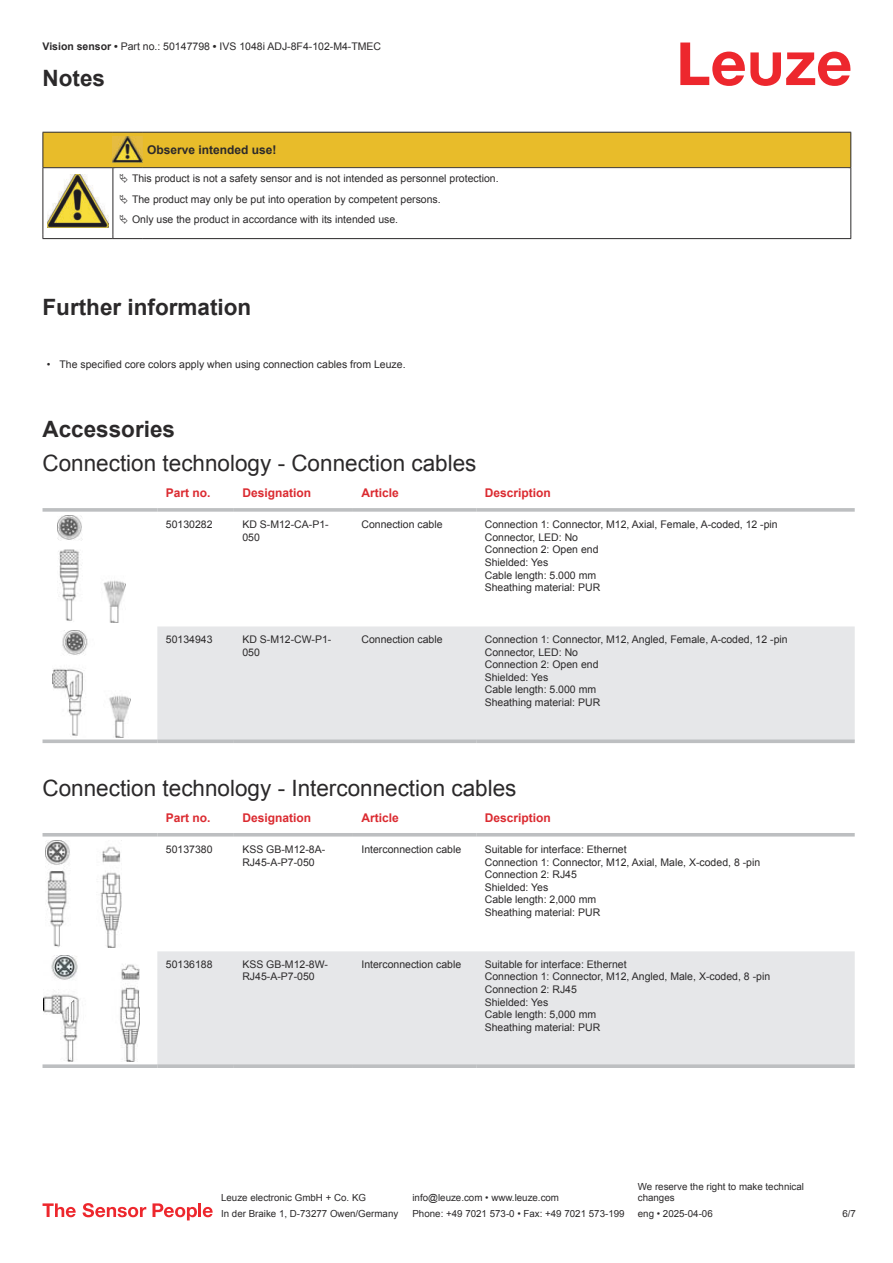
<style>
.page{position:relative;width:893px;height:1263px;background:#fff}
.page>*{position:absolute;margin:0;border:0;box-sizing:border-box;transform-origin:0 0}
.t1{font:22.5px "Arial";color:#2b292a}
.t2{font:700 22.5px "Arial";color:#2b292a}
.t3{font:700 12px "Arial";color:#db2a30}
.t4{font:700 12px "Arial";color:#2b292a}
.t5{font:10.5px/12.6px "Arial";color:#2b292a}
.t6{font:9.75px/11.7px "Arial";color:#2b292a}
.s1{font-weight:700}
</style>
<div class="page">
<svg style="left:680px;top:43px;width:170px;height:43px"></svg>
<div style="left:157px;top:626px;width:698px;height:113px;background:#e6e7e9"></div>
<svg style="left:43px;top:508px;width:114px;height:4px"></svg>
<svg style="left:157px;top:508px;width:77px;height:4px"></svg>
<svg style="left:234px;top:508px;width:119px;height:4px"></svg>
<svg style="left:353px;top:508px;width:123px;height:4px"></svg>
<svg style="left:476px;top:508px;width:379px;height:4px;background:#c3c5c7"></svg>
<svg style="left:43px;top:739px;width:114px;height:4px"></svg>
<svg style="left:157px;top:739px;width:77px;height:4px"></svg>
<svg style="left:234px;top:739px;width:119px;height:4px"></svg>
<svg style="left:353px;top:739px;width:123px;height:4px"></svg>
<svg style="left:476px;top:739px;width:379px;height:4px;background:#c2c4c6"></svg>
<img style="left:57px;top:516px;width:68px;height:106px">
<img style="left:52px;top:631px;width:79px;height:106px">
<svg style="left:43px;top:836px;width:812px;height:191px"></svg>
<div style="left:157px;top:951px;width:698px;height:113px;background:#e6e7e9"></div>
<hr style="left:43px;top:833px;width:114px;height:3px;background:#bdbfc1">
<hr style="left:157px;top:833px;width:77px;height:3px;background:#bdbfc1">
<hr style="left:234px;top:833px;width:119px;height:3px;background:#bdbfc1">
<hr style="left:353px;top:833px;width:123px;height:3px;background:#bdbfc1">
<hr style="left:476px;top:833px;width:379px;height:3px;background:#bdbfc1">
<svg style="left:43px;top:1064px;width:114px;height:4px"></svg>
<svg style="left:157px;top:1064px;width:77px;height:4px"></svg>
<svg style="left:234px;top:1064px;width:119px;height:4px"></svg>
<svg style="left:353px;top:1064px;width:123px;height:4px"></svg>
<svg style="left:476px;top:1064px;width:379px;height:4px;background:#c1c3c5"></svg>
<img style="left:45px;top:841px;width:93px;height:106px">
<img style="left:44px;top:956px;width:95px;height:106px">
<svg style="left:43px;top:1203px;width:33px;height:14px"></svg>
<svg style="left:83px;top:1203px;width:63px;height:14px"></svg>
<svg style="left:153px;top:1203px;width:44px;height:17px"></svg>
<hr style="left:198px;top:1203px;width:3px;height:14px;background:#ed272d">
<svg style="left:203px;top:1207px;width:10px;height:10px"></svg>
<hr style="left:43px;top:238px;width:70px;height:1px;background:#2b292a">
<hr style="left:113px;top:238px;width:30px;height:1px;background:#2b292a">
<hr style="left:143px;top:238px;width:708px;height:1px;background:#2b292a">
<svg style="left:43px;top:132px;width:808px;height:106px"></svg>
<p class="t5" style="left:43px;top:41px;width:340px"><span class="s1">Vision sensor •</span> Part no.: 50147798 <span class="s1">•</span> IVS 1048i ADJ-8F4-102-M4-TMEC</p>
<h1 class="t2" style="left:43px;top:70px;width:64px">Notes</h1>
<p class="t4" style="left:147px;top:145px;width:131px">Observe intended use!</p>
<p class="t5" style="left:132px;top:170px;width:368px;line-height:20.2px">This product is not a safety sensor and is not intended as personnel protection.<br>The product may only be put into operation by competent persons.<br>Only use the product in accordance with its intended use.</p>
<h1 class="t2" style="left:43px;top:299px;width:210px">Further information</h1>
<p class="t5" style="left:47px;top:359px;width:360px">• The specified core colors apply when using connection cables from Leuze.</p>
<h1 class="t2" style="left:43px;top:421px;width:134px">Accessories</h1>
<h1 class="t1" style="left:43px;top:455px;width:435px">Connection technology - Connection cables</h1>
<p class="t3" style="left:166px;top:488px;width:46px">Part no.</p>
<p class="t3" style="left:242px;top:488px;width:70px">Designation</p>
<p class="t3" style="left:361px;top:488px;width:39px">Article</p>
<p class="t3" style="left:485px;top:488px;width:68px">Description</p>
<p class="t5" style="left:166px;top:519px;width:48px">50130282</p>
<p class="t5" style="left:242px;top:519px;width:88px">KD S-M12-CA-P1-<br>050</p>
<p class="t5" style="left:361px;top:519px;width:83px">Connection cable</p>
<p class="t5" style="left:485px;top:519px;width:294px">Connection 1: Connector, M12, Axial, Female, A-coded, 12 -pin<br>Connector, LED: No<br>Connection 2: Open end<br>Shielded: Yes<br>Cable length: 5.000 mm<br>Sheathing material: PUR</p>
<p class="t5" style="left:166px;top:634px;width:48px">50134943</p>
<p class="t5" style="left:242px;top:634px;width:91px">KD S-M12-CW-P1-<br>050</p>
<p class="t5" style="left:361px;top:634px;width:83px">Connection cable</p>
<p class="t5" style="left:485px;top:634px;width:304px">Connection 1: Connector, M12, Angled, Female, A-coded, 12 -pin<br>Connector, LED: No<br>Connection 2: Open end<br>Shielded: Yes<br>Cable length: 5.000 mm<br>Sheathing material: PUR</p>
<h1 class="t1" style="left:43px;top:779px;width:475px">Connection technology - Interconnection cables</h1>
<p class="t3" style="left:166px;top:813px;width:46px">Part no.</p>
<p class="t3" style="left:242px;top:813px;width:70px">Designation</p>
<p class="t3" style="left:361px;top:813px;width:39px">Article</p>
<p class="t3" style="left:485px;top:813px;width:68px">Description</p>
<p class="t5" style="left:166px;top:844px;width:48px">50137380</p>
<p class="t5" style="left:242px;top:844px;width:84px">KSS GB-M12-8A-<br>RJ45-A-P7-050</p>
<p class="t5" style="left:361px;top:844px;width:101px">Interconnection cable</p>
<p class="t5" style="left:485px;top:844px;width:277px">Suitable for interface: Ethernet<br>Connection 1: Connector, M12, Axial, Male, X-coded, 8 -pin<br>Connection 2: RJ45<br>Shielded: Yes<br>Cable length: 2,000 mm<br>Sheathing material: PUR</p>
<p class="t5" style="left:166px;top:959px;width:48px">50136188</p>
<p class="t5" style="left:242px;top:959px;width:87px">KSS GB-M12-8W-<br>RJ45-A-P7-050</p>
<p class="t5" style="left:361px;top:959px;width:101px">Interconnection cable</p>
<p class="t5" style="left:485px;top:959px;width:287px">Suitable for interface: Ethernet<br>Connection 1: Connector, M12, Angled, Male, X-coded, 8 -pin<br>Connection 2: RJ45<br>Shielded: Yes<br>Cable length: 5,000 mm<br>Sheathing material: PUR</p>
<p class="t6" style="left:221px;top:1193px;width:146px">Leuze electronic GmbH + Co. KG</p>
<p class="t6" style="left:412px;top:1193px;width:148px">info@leuze.com • www.leuze.com</p>
<p class="t6" style="left:638px;top:1181px;width:168px">We reserve the right to make technical changes</p>
<p class="t6" style="left:221px;top:1209px;width:179px">In der Braike 1, D-73277 Owen/Germany</p>
<p class="t6" style="left:412px;top:1209px;width:214px">Phone: +49 7021 573-0 • Fax: +49 7021 573-199</p>
<p class="t6" style="left:638px;top:1209px;width:76px">eng • 2025-04-06</p>
<p class="t6" style="left:842px;top:1209px;width:15px">6 /7</p>
</div>
